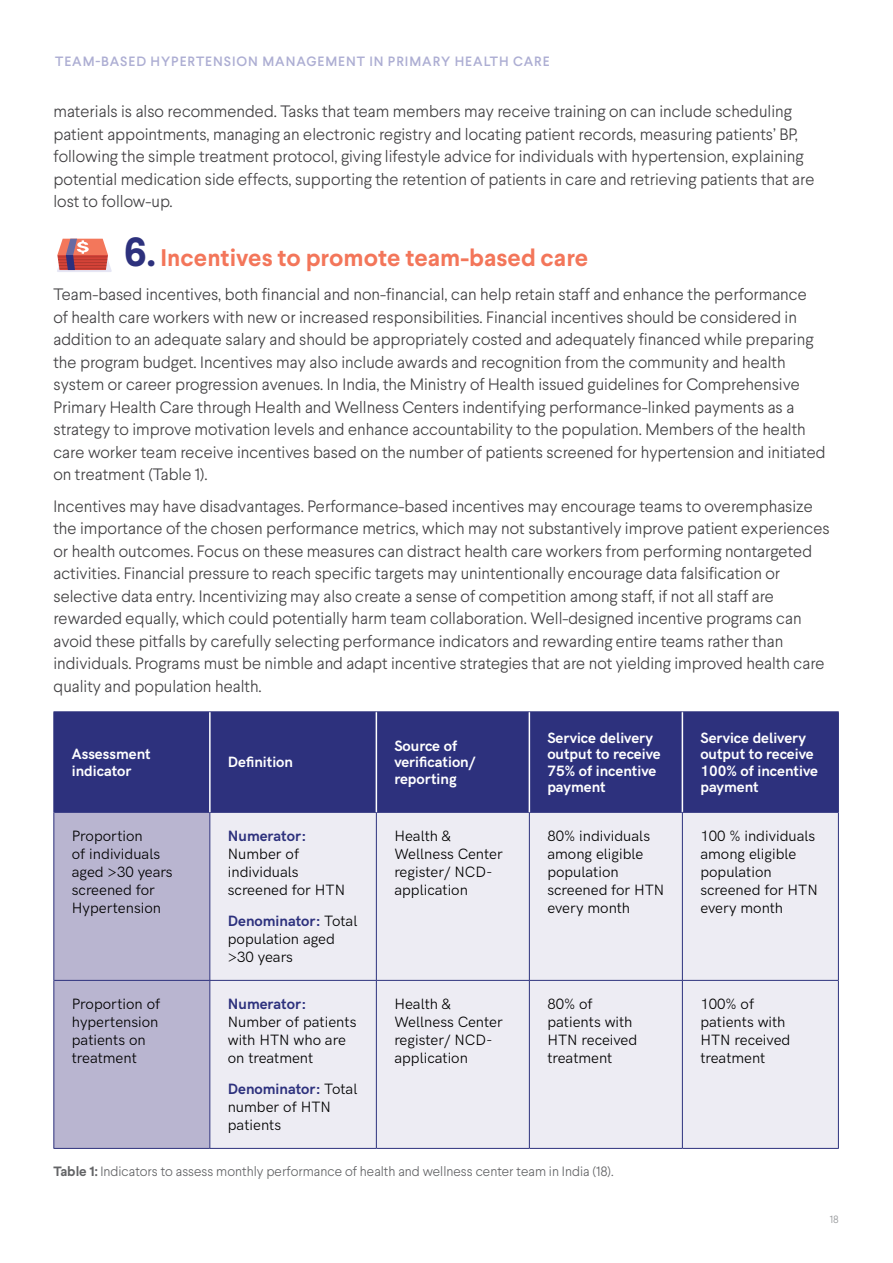
<style>
.page{position:relative;width:893px;height:1263px;background:#fff}
.page>*{position:absolute;margin:0;border:0;box-sizing:border-box;transform-origin:0 0}
.Steps_Lists{font:700 24px "Larsseit";color:#f3765a}
.Body_Copy{font:300 16.5px/22.5px "Larsseit";color:#414042}
.Chart_Text{font:15px/18px "HK Grotesk Pro";color:#000}
.Chart_Text-2{font:700 15px/16.5px "HK Grotesk Pro";color:#fff}
.Figure_Titles{font:300 13.5px "Larsseit";color:#636466}
.t1{font:500 13.5px "Larsseit";letter-spacing:.07em;color:#adaed3}
.t2{font:300 10.5px "Larsseit";color:#939598}
.s1{font-size:40.5px;color:#2d317d}
.s2{font-weight:700;color:#2d317d}
.s3{font-weight:700}
</style>
<div class="page">
<svg style="left:57px;top:239px;width:55px;height:33px;background:#d07d7a"></svg>
<div style="left:54px;top:712px;width:784px;height:100px;background:#2d317d"></div>
<svg style="left:54px;top:813px;width:156px;height:335px;background:#b4b1cd"></svg>
<svg style="left:211px;top:813px;width:627px;height:335px;background:#ebeaf1"></svg>
<hr style="left:53px;top:712px;width:1px;height:100px;background:#2d317d">
<hr style="left:53px;top:711px;width:157px;height:1px;background:#2d317d">
<hr style="left:210px;top:711px;width:166px;height:1px;background:#2d317d">
<hr style="left:376px;top:711px;width:153px;height:1px;background:#2d317d">
<hr style="left:529px;top:711px;width:153px;height:1px;background:#2d317d">
<hr style="left:682px;top:711px;width:157px;height:1px;background:#2d317d">
<hr style="left:838px;top:712px;width:1px;height:100px;background:#2d317d">
<hr style="left:53px;top:812px;width:1px;height:168px;background:#2d317d">
<hr style="left:54px;top:812px;width:156px;height:1px;background:#2d317d">
<hr style="left:210px;top:812px;width:1px;height:168px;background:#2d317d">
<hr style="left:210px;top:812px;width:166px;height:1px;background:#2d317d">
<hr style="left:376px;top:812px;width:153px;height:1px;background:#2d317d">
<hr style="left:529px;top:812px;width:153px;height:1px;background:#2d317d">
<hr style="left:376px;top:812px;width:1px;height:168px;background:#2d317d">
<hr style="left:529px;top:812px;width:1px;height:168px;background:#2d317d">
<hr style="left:209px;top:712px;width:2px;height:100px;background:#fff">
<hr style="left:376px;top:712px;width:1px;height:100px;background:#fff">
<hr style="left:529px;top:712px;width:1px;height:100px;background:#fff">
<hr style="left:682px;top:712px;width:1px;height:100px;background:#fff">
<hr style="left:682px;top:812px;width:1px;height:168px;background:#2d317d">
<hr style="left:682px;top:812px;width:156px;height:1px;background:#2d317d">
<hr style="left:838px;top:812px;width:1px;height:168px;background:#2d317d">
<hr style="left:53px;top:980px;width:1px;height:168px;background:#2d317d">
<hr style="left:54px;top:980px;width:156px;height:1px;background:#2d317d">
<hr style="left:53px;top:1148px;width:157px;height:1px;background:#2d317d">
<hr style="left:210px;top:980px;width:1px;height:168px;background:#2d317d">
<hr style="left:210px;top:980px;width:166px;height:1px;background:#2d317d">
<hr style="left:376px;top:980px;width:153px;height:1px;background:#2d317d">
<hr style="left:529px;top:980px;width:153px;height:1px;background:#2d317d">
<hr style="left:376px;top:980px;width:1px;height:168px;background:#2d317d">
<hr style="left:529px;top:980px;width:1px;height:168px;background:#2d317d">
<hr style="left:210px;top:1148px;width:166px;height:1px;background:#2d317d">
<hr style="left:376px;top:1148px;width:153px;height:1px;background:#2d317d">
<hr style="left:529px;top:1148px;width:153px;height:1px;background:#2d317d">
<hr style="left:682px;top:980px;width:1px;height:168px;background:#2d317d">
<hr style="left:682px;top:980px;width:156px;height:1px;background:#2d317d">
<hr style="left:838px;top:980px;width:1px;height:168px;background:#2d317d">
<hr style="left:682px;top:1148px;width:157px;height:1px;background:#2d317d">
<p class="t1" style="left:55px;top:52px;width:496px">TEAM-BASED HYPERTENSION MANAGEMENT IN PRIMARY HEALTH CARE</p>
<p class="Body_Copy" style="left:53px;top:100px;width:762px">materials is also recommended. Tasks that team members may receive training on can include scheduling patient appointments, managing an electronic registry and locating patient records, measuring patients’ BP, following the simple treatment protocol, giving lifestyle advice for individuals with hypertension, explaining potential medication side effects, supporting the retention of patients in care and retrieving patients that are lost to follow-up.</p>
<p class="Steps_Lists" style="left:124px;top:242px;width:466px"><span class="s1">6.</span> Incentives to promote team-based care</p>
<p class="Body_Copy" style="left:53px;top:283px;width:774px">Team-based incentives, both financial and non-financial, can help retain staff and enhance the performance<br>of health care workers with new or increased responsibilities. Financial incentives should be considered in addition to an adequate salary and should be appropriately costed and adequately financed while preparing the program budget. Incentives may also include awards and recognition from the community and health system or career progression avenues. In India, the Ministry of Health issued guidelines for Comprehensive Primary Health Care through Health and Wellness Centers indentifying performance-linked payments as a strategy to improve motivation levels and enhance accountability to the population. Members of the health care worker team receive incentives based on the number of patients screened for hypertension and initiated on treatment (Table 1).</p>
<p class="Body_Copy" style="left:53px;top:495px;width:778px">Incentives may have disadvantages. Performance-based incentives may encourage teams to overemphasize the importance of the chosen performance metrics, which may not substantively improve patient experiences or health outcomes. Focus on these measures can distract health care workers from performing nontargeted activities. Financial pressure to reach specific targets may unintentionally encourage data falsification or selective data entry. Incentivizing may also create a sense of competition among staff, if not all staff are rewarded equally, which could potentially harm team collaboration. Well-designed incentive programs can avoid these pitfalls by carefully selecting performance indicators and rewarding entire teams rather than individuals. Programs must be nimble and adapt incentive strategies that are not yielding improved health care quality and population health.</p>
<p class="Chart_Text-2" style="left:72px;top:744px;width:80px">Assessment indicator</p>
<p class="Chart_Text-2" style="left:228px;top:753px;width:67px">Definition</p>
<p class="Chart_Text" style="left:72px;top:825px;width:102px">Proportion<br>of individuals aged &gt;30 years screened for<br>Hypertension</p>
<p class="Chart_Text" style="left:228px;top:825px;width:119px"><span class="s2">Numerator:<br></span>Number of individuals screened for HTN</p>
<p class="Chart_Text" style="left:228px;top:911px;width:131px"><span class="s2">Denominator:</span> Total population aged &gt;30 years</p>
<p class="Chart_Text" style="left:72px;top:993px;width:90px">Proportion of hypertension patients on treatment</p>
<p class="Chart_Text" style="left:228px;top:993px;width:130px"><span class="s2">Numerator:<br></span>Number of patients with HTN who are on treatment</p>
<p class="Chart_Text" style="left:228px;top:1079px;width:131px"><span class="s2">Denominator:</span> Total number of HTN patients</p>
<p class="Chart_Text-2" style="left:394px;top:736px;width:83px">Source of verification/ reporting</p>
<p class="Chart_Text-2" style="left:547px;top:728px;width:115px">Service delivery output to receive<br>75% of incentive payment</p>
<p class="Chart_Text-2" style="left:700px;top:728px;width:119px">Service delivery output to receive<br>100% of incentive payment</p>
<p class="Chart_Text" style="left:394px;top:825px;width:110px">Health &amp;<br>Wellness Center register/ NCD&shy;application</p>
<p class="Chart_Text" style="left:547px;top:825px;width:118px">80% individuals among eligible population screened for HTN every month</p>
<p class="Chart_Text" style="left:700px;top:825px;width:119px">100 % individuals among eligible population screened for HTN every month</p>
<p class="Chart_Text" style="left:394px;top:993px;width:110px">Health &amp;<br>Wellness Center register/ NCD&shy;application</p>
<p class="Chart_Text" style="left:547px;top:993px;width:92px">80% of patients with<br>HTN received treatment</p>
<p class="Chart_Text" style="left:700px;top:993px;width:92px">100% of patients with<br>HTN received treatment</p>
<p class="Figure_Titles" style="left:53px;top:1162px;width:561px"><span class="s3">Table 1:</span> Indicators to assess monthly performance of health and wellness center team in India (18).</p>
<p class="t2" style="left:830px;top:1213px;width:11px">18</p>
</div>
